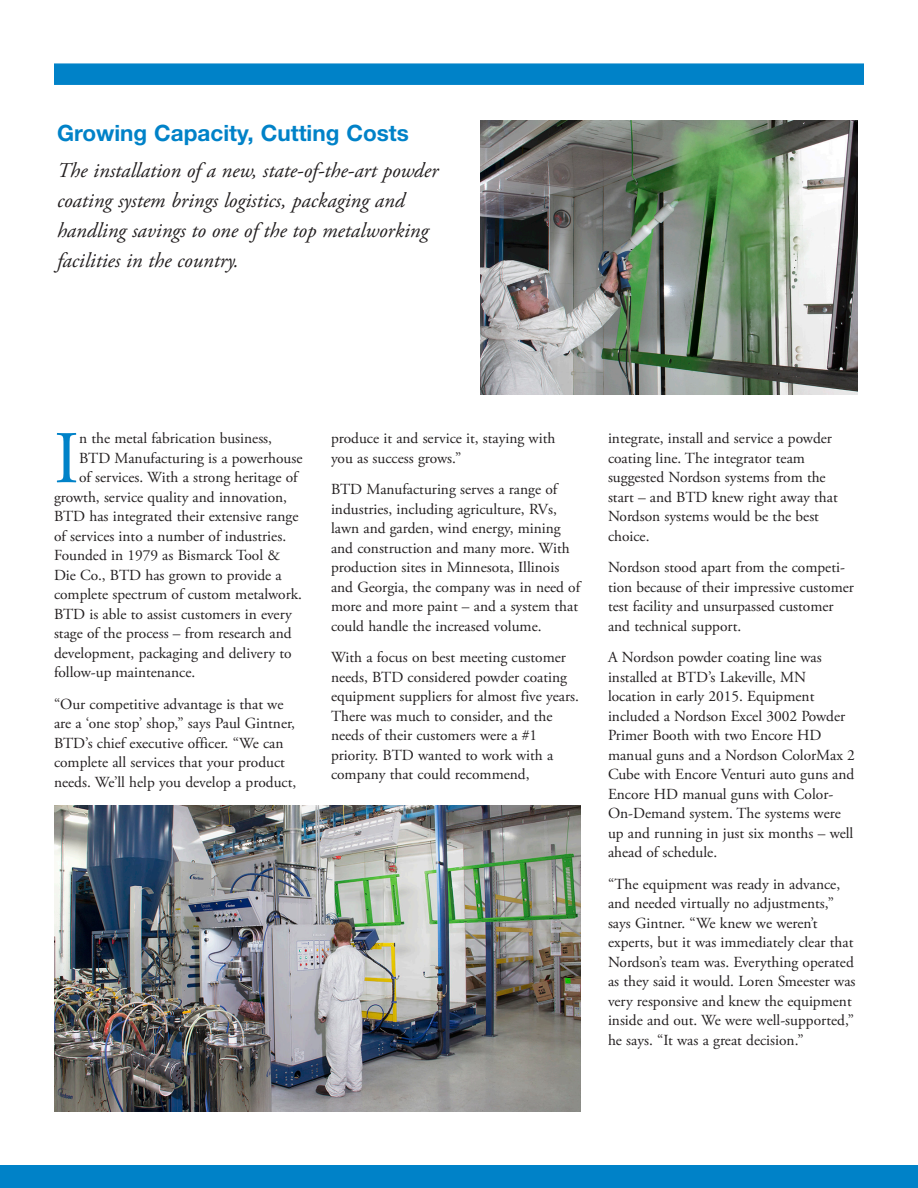
<style>
.page{position:relative;width:918px;height:1188px;background:#fff}
.page>*{position:absolute;margin:0;border:0;box-sizing:border-box;transform-origin:0 0}
.Body_text_First{font:74.25px "Adobe Garamond Pro";color:#0082c8}
.Headline_Bold_new{font:700 22.5px "Helvetica Neue LT Std";color:#0082c8}
.Headline-Italic_new{font:italic 21px/30px "Adobe Garamond Pro";color:#231f20}
.Body_Text{font:15.3px/19.5px "Adobe Garamond Pro";color:#231f20}
.Body_text_First-2{font:15.3px "Adobe Garamond Pro";color:#231f20}
</style>
<div class="page">
<div style="left:54px;top:63px;width:810px;height:22px;background:#0082c8;border:2px solid #0082c8"></div>
<div style="left:0;top:1166px;width:918px;height:22px;background:#0082c8"></div>
<img style="left:54px;top:806px;width:527px;height:306px">
<img style="left:481px;top:121px;width:377px;height:274px">
<p class="Headline_Bold_new" style="left:57px;top:119px;width:353px">Growing Capacity, Cutting Costs</p>
<p class="Headline-Italic_new" style="left:57px;top:156px;width:383px">The installation of a new, state-of-the-art powder coating system brings logistics, packaging and handling savings to one of the top metalworking facilities in the country.</p>
<p class="Body_text_First" style="left:54px;top:414px;width:27px">I</p>
<p class="Body_text_First-2" style="left:79px;top:429px;width:195px">n the metal fabrication business,</p>
<p class="Body_text_First-2" style="left:79px;top:449px;width:225px">BTD Manufacturing is a powerhouse</p>
<p class="Body_text_First-2" style="left:79px;top:468px;width:220px">of services. With a strong heritage of</p>
<p class="Body_text_First-2" style="left:54px;top:488px;width:235px">growth, service quality and innovation,</p>
<p class="Body_text_First-2" style="left:54px;top:507px;width:246px">BTD has integrated their extensive range</p>
<p class="Body_text_First-2" style="left:54px;top:527px;width:234px">of services into a number of industries.</p>
<p class="Body_text_First-2" style="left:54px;top:546px;width:228px">Founded in 1979 as Bismarck Tool &amp;</p>
<p class="Body_text_First-2" style="left:54px;top:566px;width:229px">Die Co., BTD has grown to provide a</p>
<p class="Body_text_First-2" style="left:54px;top:585px;width:250px">complete spectrum of custom metalwork.</p>
<p class="Body_text_First-2" style="left:54px;top:605px;width:239px">BTD is able to assist customers in every</p>
<p class="Body_text_First-2" style="left:54px;top:624px;width:239px">stage of the process – from research and</p>
<p class="Body_text_First-2" style="left:54px;top:644px;width:239px">development, packaging and delivery to</p>
<p class="Body_text_First-2" style="left:54px;top:663px;width:143px">follow-up maintenance.</p>
<p class="Body_Text" style="left:54px;top:695px;width:244px">“Our competitive advantage is that we are a ‘one stop’ shop,” says Paul Gintner, BTD’s chief executive officer. “We can complete all services that your product needs. We’ll help you develop a product,</p>
<p class="Body_Text" style="left:331px;top:429px;width:226px">produce it and service it, staying with you as success grows.”</p>
<p class="Body_Text" style="left:331px;top:480px;width:251px">BTD Manufacturing serves a range of industries, including agriculture, RVs, lawn and garden, wind energy, mining and construction and many more. With production sites in Minnesota, Illinois and Georgia, the company was in need of more and more paint – and a system that could handle the increased volume.</p>
<p class="Body_Text" style="left:331px;top:648px;width:250px">With a focus on best meeting customer needs, BTD considered powder coating equipment suppliers for almost five years.<br>There was much to consider, and the needs of their customers were a #1 priority. BTD wanted to work with a company that could recommend,</p>
<p class="Body_Text" style="left:608px;top:429px;width:231px">integrate, install and service a powder coating line. The integrator team suggested Nordson systems from the start – and BTD knew right away that<br>Nordson systems would be the best choice.</p>
<p class="Body_Text" style="left:608px;top:558px;width:248px">Nordson stood apart from the competi&shy;tion because of their impressive customer test facility and unsurpassed customer and technical support.</p>
<p class="Body_Text" style="left:608px;top:648px;width:248px">A Nordson powder coating line was installed at BTD’s Lakeville, MN location in early 2015. Equipment included a Nordson Excel 3002 Powder Primer Booth with two Encore HD manual guns and a Nordson ColorMax 2<br>Cube with Encore Venturi auto guns and Encore HD manual guns with Color-On-Demand system. The systems were up and running in just six months – well ahead of schedule.</p>
<p class="Body_Text" style="left:608px;top:875px;width:249px">“The equipment was ready in advance, and needed virtually no adjustments,” says Gintner. “We knew we weren’t experts, but it was immediately clear that Nordson’s team was. Everything operated as they said it would. Loren Smeester was very responsive and knew the equipment inside and out. We were well-supported,” he says. “It was a great decision.”</p>
</div>
